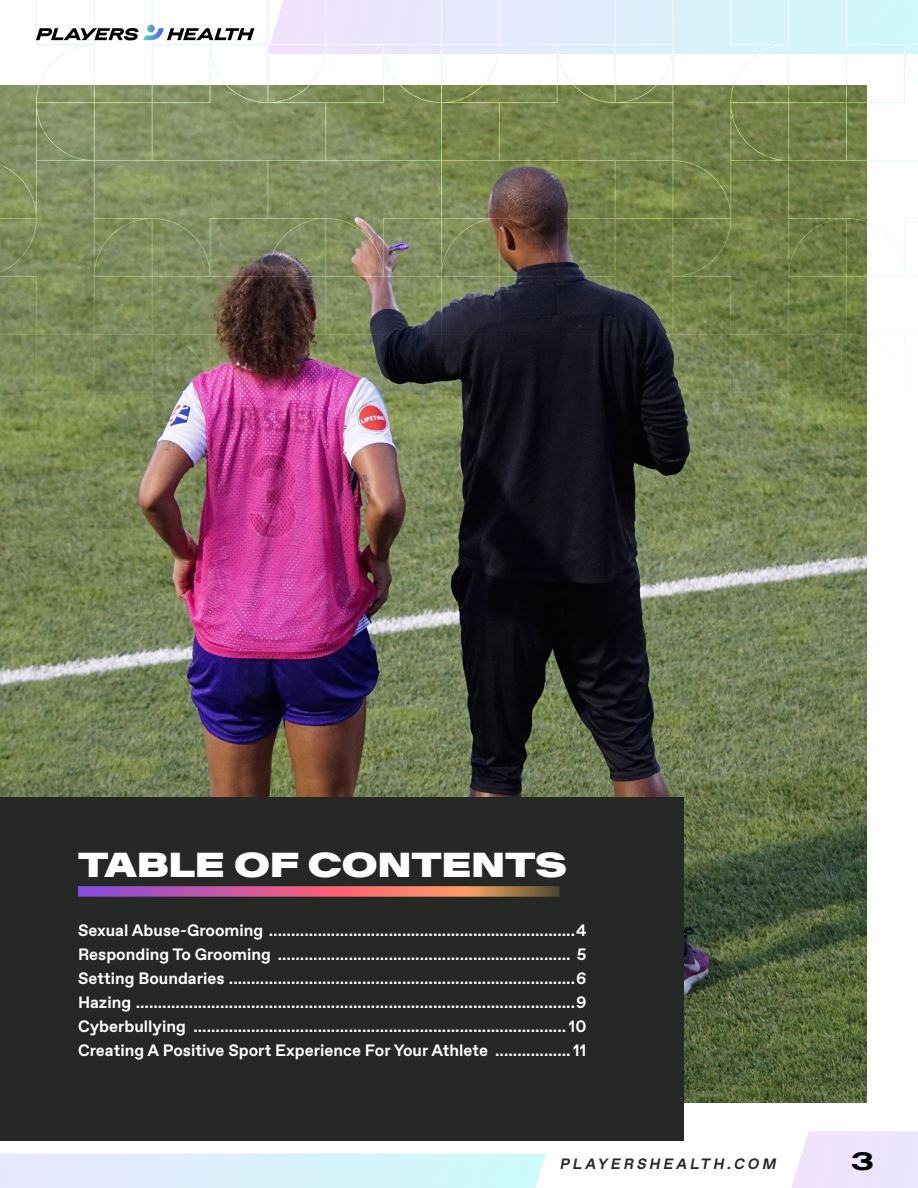
<style>
.page{position:relative;width:918px;height:1188px;background:#fff}
.page>*{position:absolute;margin:0;border:0;box-sizing:border-box;transform-origin:0 0}
.page_head{font:900 expanded 33px "Antarctica";color:#fff}
.t1{font:700 expanded 24px "Antarctica";color:#000}
.t2{font:700 16.5px "ABC Favorit";color:#fff}
.t3{font:italic 700 15px "ABC Favorit";color:#262826}
</style>
<div class="page">
<img style="left:0;top:85px;width:867px;height:1017px">
<svg style="left:267px;top:0;width:651px;height:54px;background:#e0eefc"></svg>
<svg style="left:442px;top:103px;width:476px;height:405px;background:#6b7252"></svg>
<img style="left:0;top:103px;width:441px;height:405px">
<svg style="left:36px;top:25px;width:218px;height:15px"></svg>
<svg style="left:0;top:1154px;width:546px;height:34px;background:#daf1fb"></svg>
<svg style="left:791px;top:1131px;width:127px;height:57px;background:#efe6fd"></svg>
<div style="left:0;top:797px;width:683px;height:344px;background:#262826"></div>
<svg style="left:78px;top:886px;width:482px;height:11px;background:#c46482"></svg>
<p class="page_head" style="left:78px;top:843px;width:490px">TABLE OF CONTENTS</p>
<p class="t2" style="left:78px;top:920px;width:510px">Sexual Abuse-Grooming .....................................................................4</p>
<p class="t2" style="left:78px;top:944px;width:510px">Responding To Grooming .................................................................. 5</p>
<p class="t2" style="left:78px;top:968px;width:510px">Setting Boundaries ..............................................................................6</p>
<p class="t2" style="left:78px;top:992px;width:510px">Hazing ...................................................................................................9</p>
<p class="t2" style="left:78px;top:1016px;width:510px">Cyberbullying .................................................................................... 10</p>
<p class="t2" style="left:78px;top:1040px;width:412px">Creating A Positive Sport Experience For Your Athlete</p>
<p class="t2" style="left:573px;top:1040px;width:15px">11</p>
<p class="t3" style="left:560px;top:1155px;width:221px">PLAYERSHEALTH.COM</p>
<h2 class="t1" style="left:851px;top:1145px;width:24px">3</h2>
</div>
